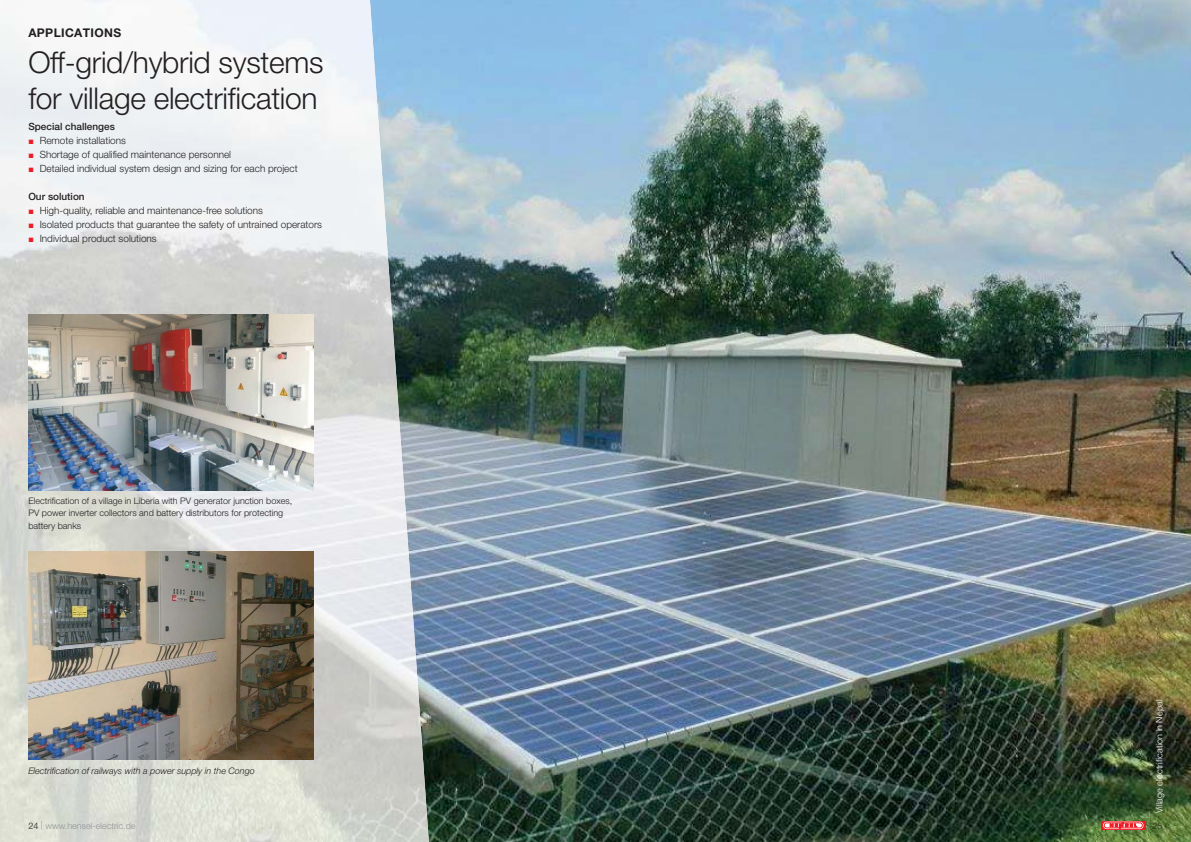
<style>
.page{position:relative;width:1191px;height:842px;background:#fff}
.page>*{position:absolute;margin:0;border:0;box-sizing:border-box;transform-origin:0 0}
.t1{font:300 30px/36px "Helvetica Neue LT Pro";letter-spacing:-.01em;color:#231f20}
.t2{font:700 12px "Helvetica Neue LT Pro";letter-spacing:.03em;color:#231f20}
.t3{font:300 10px/14px "Helvetica Neue LT Pro";color:#231f20}
.t4{font:500 10px "Helvetica Neue LT Pro";color:#231f20}
.t5{font:300 9px/12.5px "Helvetica Neue LT Pro";color:#231f20}
.t6{font:italic 300 9px "Helvetica Neue LT Pro";color:#231f20}
.t7{font:300 9px "Helvetica Neue LT Pro";letter-spacing:.015em;color:#fff}
.t8{font:300 9px "Helvetica Neue LT Pro";color:#939598}
.s1{color:#231f20}
.s2{color:#939598}
</style>
<div class="page">
<img style="left:429px;top:0;width:762px;height:842px">
<img style="left:0;top:0;width:429px;height:842px">
<img style="left:28px;top:315px;width:285px;height:175px">
<img style="left:28px;top:551px;width:285px;height:208px">
<svg style="left:1101px;top:821px;width:44px;height:9px"></svg>
<svg style="left:1103px;top:822px;width:40px;height:7px"></svg>
<svg style="left:29px;top:139px;width:4px;height:5px"></svg>
<svg style="left:29px;top:153px;width:4px;height:5px"></svg>
<svg style="left:29px;top:167px;width:4px;height:5px"></svg>
<svg style="left:29px;top:209px;width:4px;height:5px"></svg>
<svg style="left:29px;top:223px;width:4px;height:5px"></svg>
<svg style="left:29px;top:237px;width:4px;height:5px"></svg>
<p class="t2" style="left:28px;top:28px;width:94px">APPLICATIONS</p>
<h1 class="t1" style="left:28px;top:48px;width:297px">Off-grid/hybrid systems for village electrification</h1>
<p class="t4" style="left:28px;top:123px;width:88px">Special challenges</p>
<p class="t3" style="left:40px;top:135px;width:259px">Remote installations<br>Shortage of qualified maintenance personnel<br>Detailed individual system design and sizing for each project</p>
<p class="t4" style="left:28px;top:193px;width:58px">Our solution</p>
<p class="t3" style="left:40px;top:205px;width:284px">High-quality, reliable and maintenance-free solutions<br>Isolated products that guarantee the safety of untrained operators<br>Individual product solutions</p>
<p class="t5" style="left:28px;top:495px;width:265px">Electrification of a village in Liberia with PV generator junction boxes,<br>PV power inverter collectors and battery distributors for protecting battery banks</p>
<p class="t6" style="left:28px;top:768px;width:228px">Electrification of railways with a power supply in the Congo</p>
<p class="t7" style="left:1156px;top:813px;width:115px;rotate:-90deg">Village electrification in Nepal</p>
<p class="t8" style="left:28px;top:822px;width:109px"><span class="s1">24</span> | www.hensel-electric.de</p>
<p class="t5" style="left:1148px;top:820px;width:16px"><span class="s2">|</span> 25</p>
</div>
